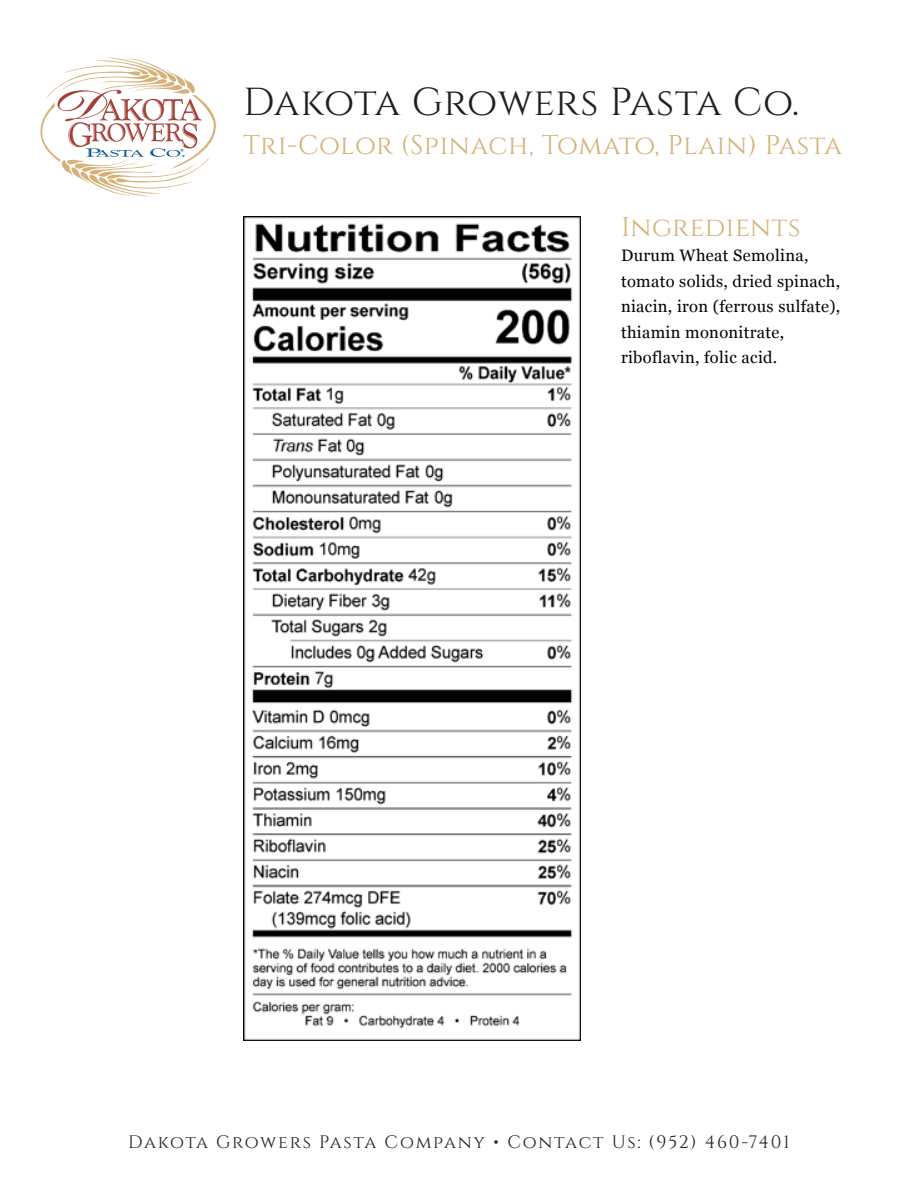
<style>
.page{position:relative;width:918px;height:1188px;background:#fff}
.page>*{position:absolute;margin:0;border:0;box-sizing:border-box;transform-origin:0 0}
.t1{font:39px "Cinzel";letter-spacing:.01em;color:#231f20}
.t2{font:27px "Cinzel";letter-spacing:.02em;color:#d5b27a}
.t3{font:18px "Cinzel";letter-spacing:.095em;color:#231f20}
.t4{font:16.5px/25.5px "Georgia";letter-spacing:.02em;color:#020202}
</style>
<div class="page">
<svg style="left:40px;top:57px;width:176px;height:140px"></svg>
<img style="left:243px;top:216px;width:337px;height:824px">
<h1 class="t1" style="left:243px;top:79px;width:558px">Dakota Growers Pasta Co.</h1>
<h2 class="t2" style="left:243px;top:129px;width:601px">Tri-Color (Spinach, Tomato, Plain) Pasta</h2>
<h2 class="t2" style="left:621px;top:211px;width:181px">Ingredients</h2>
<p class="t4" style="left:621px;top:242px;width:221px">Durum Wheat Semolina, tomato solids, dried spinach, niacin, iron (ferrous sulfate), thiamin mononitrate, riboflavin, folic acid.</p>
<p class="t3" style="left:128px;top:1131px;width:663px">Dakota Growers Pasta Company • Contact Us: (952) 460-7401</p>
</div>
